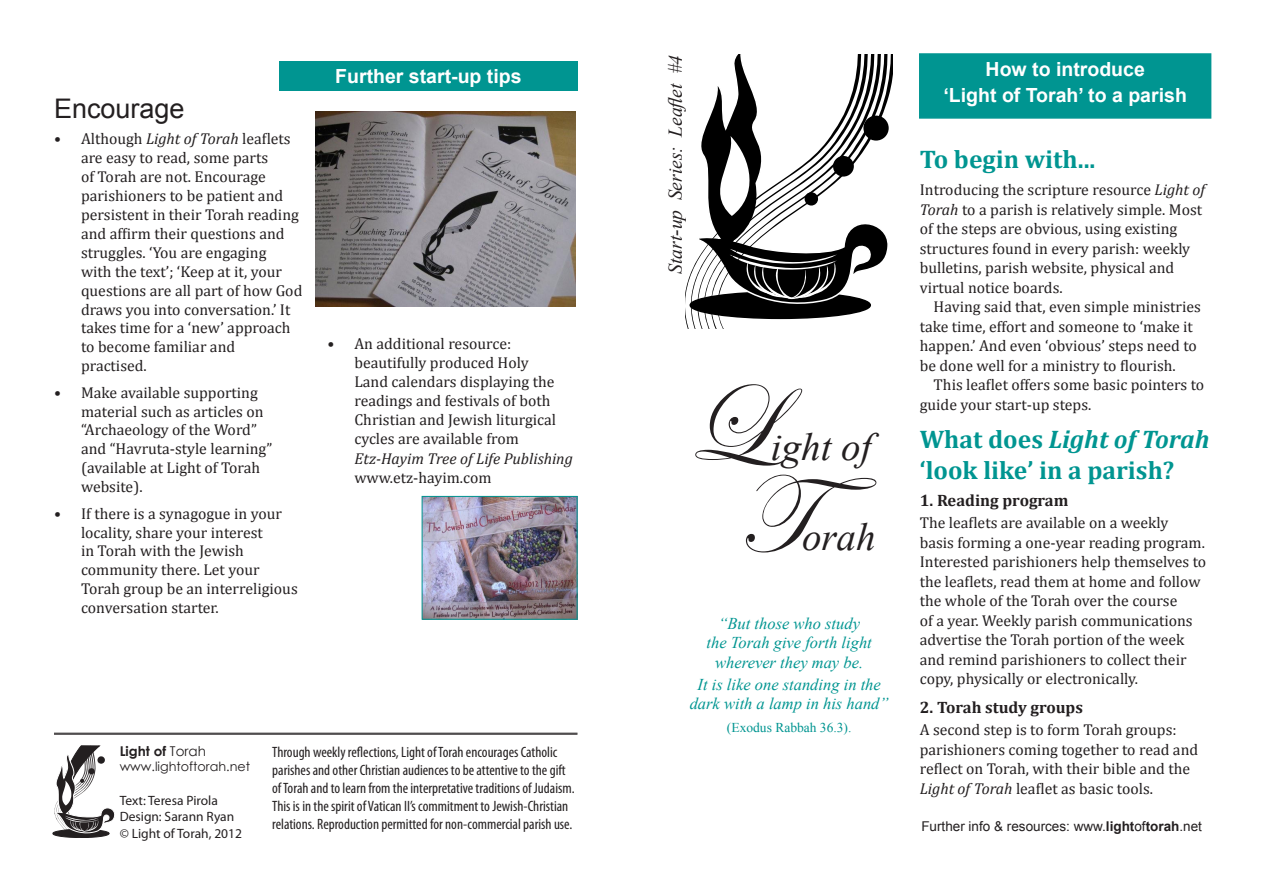
<style>
.page{position:relative;width:1263px;height:893px;background:#fff}
.page>*{position:absolute;margin:0;border:0;box-sizing:border-box;transform-origin:0 0}
.t1{font:112.5px "Edwardian Script ITC";color:#231f20}
.t2{font:italic 39px "Times New Roman";color:#231f20}
.t3{font:27px "Arial";color:#231f20}
.t4{font:700 25.5px/30.6px "Cambria";color:#009591}
.t5{font:700 19.5px "Arial";color:#fff}
.t6{font:italic 19.5px "Times New Roman";color:#231f20}
.t7{font:italic 16.5px/19.8px "Times New Roman";color:#009591;text-align:center}
.t8{font:700 16.5px "Cambria";color:#231f20}
.t9{font:15.75px/18.9px "Cambria";color:#231f20}
.t10{font:italic 15.75px "Cambria";color:#231f20}
.t11{font:condensed 15px/18px "Myriad Pro";color:#231f20}
.t12{font:13.5px/16.2px "Myriad Pro";color:#231f20}
.t13{font:13.5px "Arial";color:#231f20}
.t14{font:13.5px "Times New Roman";color:#009591}
.t15{font:700 13.5px "Century Gothic";color:#231f20}
.t16{font:12.75px "Century Gothic";color:#231f20}
.s1{font-style:italic}
.s2{font-weight:400}
.s3{font-weight:700}
</style>
<div class="page">
<img style="left:424px;top:498px;width:151px;height:120px">
<div style="left:422px;top:496px;width:155px;height:124px;border:1px solid #009591"></div>
<div style="left:919px;top:53px;width:292px;height:66px;background:#009591;border:2px solid #009591"></div>
<div style="left:279px;top:62px;width:298px;height:29px;background:#009591"></div>
<svg style="left:882px;top:55px;width:7px;height:206px"></svg>
<svg style="left:875px;top:55px;width:7px;height:211px"></svg>
<svg style="left:868px;top:55px;width:7px;height:254px"></svg>
<svg style="left:862px;top:55px;width:6px;height:257px"></svg>
<svg style="left:685px;top:55px;width:177px;height:273px"></svg>
<div style="left:804px;top:192px;width:14px;height:14px;background:#000;border-radius:50%"></div>
<div style="left:833px;top:156px;width:21px;height:21px;background:#000;border-radius:50%"></div>
<div style="left:863px;top:116px;width:26px;height:25px;background:#000;border-radius:50%"></div>
<img style="left:316px;top:111px;width:260px;height:195px">
<svg style="left:53px;top:746px;width:62px;height:92px"></svg>
<hr style="left:54px;top:733px;width:523px;height:1px;background:#231f20">
<hr style="left:54px;top:734px;width:523px;height:1px;background:#231f20">
<p class="t3" style="left:54px;top:91px;width:132px">Encourage</p>
<p class="t9" style="left:81px;top:130px;width:223px;text-indent:-27px">• Although <span class="s1">Light of Torah</span> leaflets are easy to read, some parts<br>of Torah are not. Encourage parishioners to be patient and persistent in their Torah reading and affirm their questions and struggles. ‘You are engaging<br>with the text’; ‘Keep at it, your questions are all part of how God draws you into conversation.’ It takes time for a ‘new’ approach to become familiar and practised.</p>
<p class="t9" style="left:81px;top:383px;width:193px;text-indent:-27px">• Make available supporting material such as articles on “Archaeology of the Word” and “Havruta-style learning” (available at Light of Torah website).</p>
<p class="t9" style="left:81px;top:504px;width:218px;text-indent:-27px">• If there is a synagogue in your locality, share your interest<br>in Torah with the Jewish community there. Let your<br>Torah group be an interreligious conversation starter.</p>
<p class="t5" style="left:335px;top:63px;width:188px">Further start-up tips</p>
<p class="t9" style="left:354px;top:335px;width:203px;text-indent:-27px">• An additional resource: beautifully produced Holy<br>Land calendars displaying the readings and festivals of both<br>Christian and Jewish liturgical cycles are available from</p>
<p class="t10" style="left:354px;top:449px;width:220px">Etz-Hayim Tree of Life Publishing</p>
<p class="t9" style="left:354px;top:468px;width:139px">www.etz-hayim.com</p>
<p class="t15" style="left:120px;top:740px;width:88px">Light of <span class="s2">Torah</span></p>
<p class="t16" style="left:120px;top:757px;width:132px">www.lightoftorah.net</p>
<p class="t12" style="left:120px;top:792px;width:116px">Text: Teresa Pirola<br>Design: Sarann Ryan</p>
<p class="t12" style="left:120px;top:825px;width:124px">© Light of Torah, 2012</p>
<p class="t11" style="left:272px;top:743px;width:304px">Through weekly reflections, Light of Torah encourages Catholic parishes and other Christian audiences to be attentive to the gift of Torah and to learn from the interpretative traditions of Judaism.<br>This is in the spirit of Vatican II’s commitment to Jewish-Christian relations. Reproduction permitted for non-commercial parish use.</p>
<p class="t6" style="left:662px;top:274px;width:221px;rotate:-90deg">Start-up Series: Leaflet #4</p>
<p class="t1" style="left:685px;top:364px;width:87px">L</p>
<p class="t2" style="left:771px;top:420px;width:102px">ight of</p>
<p class="t1" style="left:737px;top:454px;width:141px">T</p>
<p class="t2" style="left:802px;top:510px;width:75px">orah</p>
<p class="t7" style="left:706px;top:613px;width:167px">“But those who study the Torah give forth light wherever they may be.</p>
<p class="t7" style="left:690px;top:674px;width:200px">It is like one standing in the dark with a lamp in his hand”</p>
<p class="t14" style="left:727px;top:718px;width:126px">(Exodus Rabbah 36.3).</p>
<p class="t5" style="left:985px;top:56px;width:161px">How to introduce</p>
<p class="t5" style="left:943px;top:82px;width:245px">‘Light of Torah’ to a parish</p>
<p class="t4" style="left:920px;top:144px;width:177px">To begin with...</p>
<p class="t9" style="left:920px;top:180px;width:287px;line-height:19.5px">Introducing the scripture resource <span class="s1">Light of Torah</span> to a parish is relatively simple. Most of the steps are obvious, using existing structures found in every parish: weekly bulletins, parish website, physical and virtual notice boards.</p>
<p class="t9" style="left:920px;top:297px;width:283px;line-height:19.5px;text-indent:14px">Having said that, even simple ministries take time, effort and someone to ‘make it happen.’ And even ‘obvious’ steps need to be done well for a ministry to flourish.</p>
<p class="t9" style="left:920px;top:375px;width:286px;line-height:19.5px;text-indent:14px">This leaflet offers some basic pointers to guide your start-up steps.</p>
<p class="t4" style="left:920px;top:423px;width:291px">What does <span class="s1">Light of Torah </span>‘look like’ in a parish?</p>
<p class="t8" style="left:920px;top:490px;width:150px">1. Reading program</p>
<p class="t9" style="left:920px;top:513px;width:288px;line-height:19.5px">The leaflets are available on a weekly basis forming a one-year reading program.<br>Interested parishioners help themselves to the leaflets, read them at home and follow the whole of the Torah over the course<br>of a year. Weekly parish communications advertise the Torah portion of the week and remind parishioners to collect their copy, physically or electronically.</p>
<p class="t8" style="left:920px;top:697px;width:165px">2. Torah study groups</p>
<p class="t9" style="left:920px;top:720px;width:280px;line-height:19.5px">A second step is to form Torah groups: parishioners coming together to read and reflect on Torah, with their bible and the <span class="s1">Light of Torah</span> leaflet as basic tools.</p>
<p class="t13" style="left:921px;top:817px;width:282px">Further info &amp; resources: www.<span class="s3">light</span>of<span class="s3">torah</span>.net</p>
</div>
